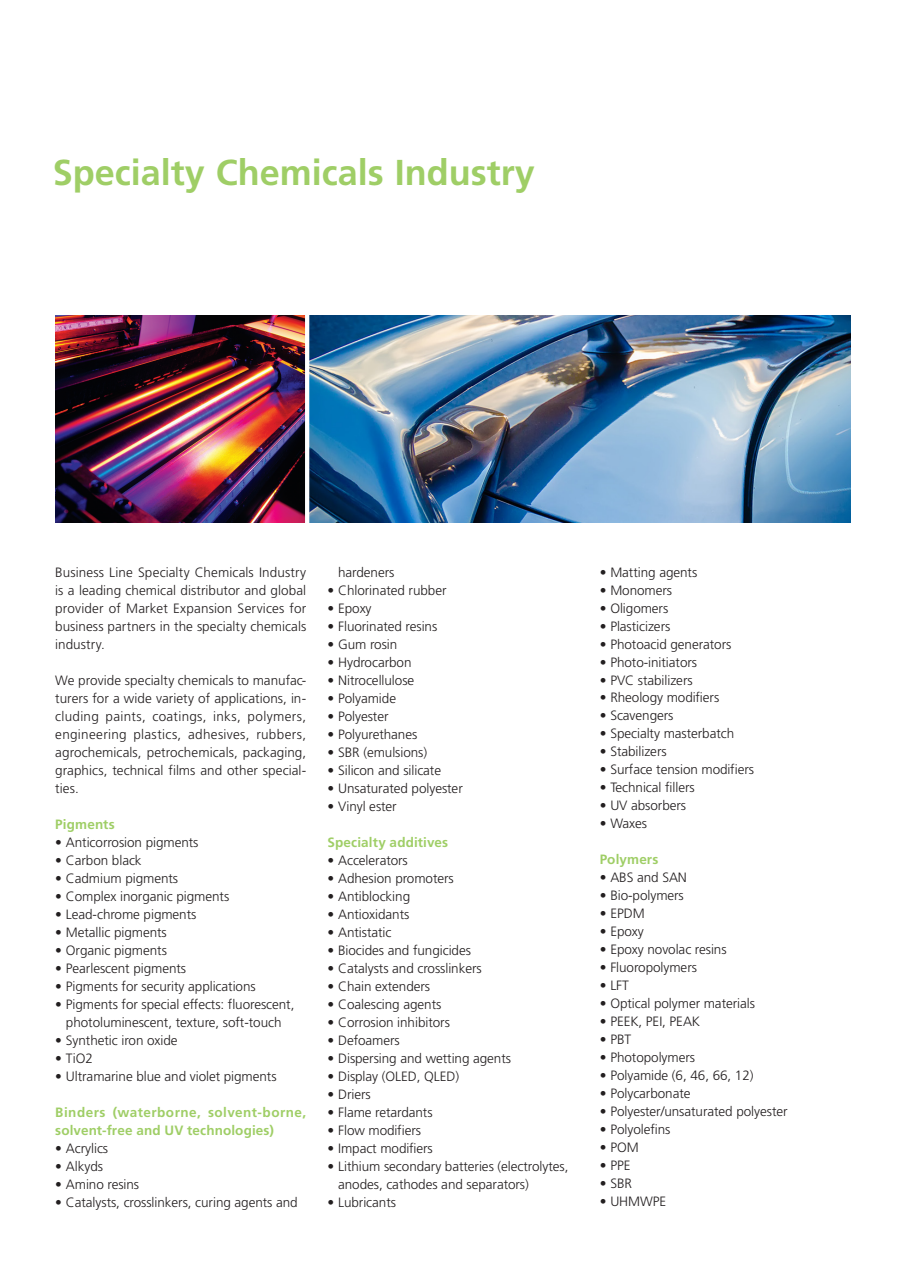
<style>
.page{position:relative;width:906px;height:1263px;background:#fff}
.page>*{position:absolute;margin:0;border:0;box-sizing:border-box;transform-origin:0 0}
.t1{font:700 36px "Frutiger LT Pro";color:#9fce66}
.t2{font:300 13.5px/18px "Frutiger LT Pro";letter-spacing:-.005em;color:#231f20;text-align:justify}
.t3{font:700 13.5px/18px "Frutiger LT Pro";letter-spacing:.01em;color:#9fce66}
</style>
<div class="page">
<img style="left:309px;top:316px;width:542px;height:207px">
<img style="left:55px;top:316px;width:250px;height:207px">
<h1 class="t1" style="left:53px;top:151px;width:484px">Specialty Chemicals Industry</h1>
<p class="t2" style="left:55px;top:563px;width:252px">Business Line Specialty Chemicals Industry is a leading chemical distributor and global provider of Market Expansion Services for business partners in the specialty chemicals industry.</p>
<p class="t2" style="left:55px;top:671px;width:252px">We provide specialty chemicals to manufac&shy;turers for a wide variety of applications, in&shy;cluding paints, coatings, inks, polymers, engineering plastics, adhesives, rubbers, agrochemicals, petrochemicals, packaging, graphics, technical films and other special&shy;ties.</p>
<p class="t3" style="left:55px;top:815px;width:61px">Pigments</p>
<p class="t2" style="left:55px;top:833px;width:145px">• Anticorrosion pigments</p>
<p class="t2" style="left:55px;top:851px;width:88px">• Carbon black</p>
<p class="t2" style="left:55px;top:869px;width:124px">• Cadmium pigments</p>
<p class="t2" style="left:55px;top:887px;width:175px">• Complex inorganic pigments</p>
<p class="t2" style="left:55px;top:905px;width:143px">• Lead-chrome pigments</p>
<p class="t2" style="left:55px;top:923px;width:113px">• Metallic pigments</p>
<p class="t2" style="left:55px;top:941px;width:113px">• Organic pigments</p>
<p class="t2" style="left:55px;top:959px;width:132px">• Pearlescent pigments</p>
<p class="t2" style="left:55px;top:977px;width:202px">• Pigments for security applications</p>
<p class="t2" style="left:55px;top:995px;width:241px;text-align:center">• Pigments for special effects: fluorescent, photoluminescent, texture, soft-touch</p>
<p class="t2" style="left:55px;top:1031px;width:124px">• Synthetic iron oxide</p>
<p class="t2" style="left:55px;top:1049px;width:39px">• TiO2</p>
<p class="t2" style="left:55px;top:1067px;width:223px">• Ultramarine blue and violet pigments</p>
<p class="t3" style="left:55px;top:1103px;width:252px">Binders (waterborne, solvent-borne, solvent-free and UV technologies)</p>
<p class="t2" style="left:55px;top:1139px;width:54px">• Acrylics</p>
<p class="t2" style="left:55px;top:1157px;width:49px">• Alkyds</p>
<p class="t2" style="left:55px;top:1175px;width:85px">• Amino resins</p>
<p class="t2" style="left:55px;top:1193px;width:244px">• Catalysts, crosslinkers, curing agents and</p>
<p class="t2" style="left:338px;top:563px;width:58px">hardeners</p>
<p class="t2" style="left:327px;top:581px;width:121px">• Chlorinated rubber</p>
<p class="t2" style="left:327px;top:599px;width:46px">• Epoxy</p>
<p class="t2" style="left:327px;top:617px;width:111px">• Fluorinated resins</p>
<p class="t2" style="left:327px;top:635px;width:71px">• Gum rosin</p>
<p class="t2" style="left:327px;top:653px;width:85px">• Hydrocarbon</p>
<p class="t2" style="left:327px;top:671px;width:88px">• Nitrocellulose</p>
<p class="t2" style="left:327px;top:689px;width:70px">• Polyamide</p>
<p class="t2" style="left:327px;top:707px;width:63px">• Polyester</p>
<p class="t2" style="left:327px;top:725px;width:91px">• Polyurethanes</p>
<p class="t2" style="left:327px;top:743px;width:101px">• SBR (emulsions)</p>
<p class="t2" style="left:327px;top:761px;width:115px">• Silicon and silicate</p>
<p class="t2" style="left:327px;top:779px;width:137px">• Unsaturated polyester</p>
<p class="t2" style="left:327px;top:797px;width:71px">• Vinyl ester</p>
<p class="t3" style="left:327px;top:833px;width:122px">Specialty additives</p>
<p class="t2" style="left:327px;top:851px;width:82px">• Accelerators</p>
<p class="t2" style="left:327px;top:869px;width:128px">• Adhesion promoters</p>
<p class="t2" style="left:327px;top:887px;width:84px">• Antiblocking</p>
<p class="t2" style="left:327px;top:905px;width:83px">• Antioxidants</p>
<p class="t2" style="left:327px;top:923px;width:66px">• Antistatic</p>
<p class="t2" style="left:327px;top:941px;width:145px">• Biocides and fungicides</p>
<p class="t2" style="left:327px;top:959px;width:156px">• Catalysts and crosslinkers</p>
<p class="t2" style="left:327px;top:977px;width:104px">• Chain extenders</p>
<p class="t2" style="left:327px;top:995px;width:115px">• Coalescing agents</p>
<p class="t2" style="left:327px;top:1013px;width:124px">• Corrosion inhibitors</p>
<p class="t2" style="left:327px;top:1031px;width:74px">• Defoamers</p>
<p class="t2" style="left:327px;top:1049px;width:185px">• Dispersing and wetting agents</p>
<p class="t2" style="left:327px;top:1067px;width:133px">• Display (OLED, QLED)</p>
<p class="t2" style="left:327px;top:1085px;width:45px">• Driers</p>
<p class="t2" style="left:327px;top:1103px;width:107px">• Flame retardants</p>
<p class="t2" style="left:327px;top:1121px;width:95px">• Flow modifiers</p>
<p class="t2" style="left:327px;top:1139px;width:107px">• Impact modifiers</p>
<p class="t2" style="left:338px;top:1157px;width:232px;text-indent:-11px">• Lithium secondary batteries (electrolytes, anodes, cathodes and separators)</p>
<p class="t2" style="left:327px;top:1193px;width:70px">• Lubricants</p>
<p class="t2" style="left:600px;top:563px;width:99px">• Matting agents</p>
<p class="t2" style="left:600px;top:581px;width:74px">• Monomers</p>
<p class="t2" style="left:600px;top:599px;width:70px">• Oligomers</p>
<p class="t2" style="left:600px;top:617px;width:72px">• Plasticizers</p>
<p class="t2" style="left:600px;top:635px;width:133px">• Photoacid generators</p>
<p class="t2" style="left:600px;top:653px;width:99px">• Photo-initiators</p>
<p class="t2" style="left:600px;top:671px;width:94px">• PVC stabilizers</p>
<p class="t2" style="left:600px;top:689px;width:121px">• Rheology modifiers</p>
<p class="t2" style="left:600px;top:707px;width:75px">• Scavengers</p>
<p class="t2" style="left:600px;top:725px;width:136px">• Specialty masterbatch</p>
<p class="t2" style="left:600px;top:743px;width:68px">• Stabilizers</p>
<p class="t2" style="left:600px;top:761px;width:156px">• Surface tension modifiers</p>
<p class="t2" style="left:600px;top:779px;width:97px">• Technical fillers</p>
<p class="t2" style="left:600px;top:797px;width:88px">• UV absorbers</p>
<p class="t2" style="left:600px;top:815px;width:49px">• Waxes</p>
<p class="t3" style="left:600px;top:851px;width:60px">Polymers</p>
<p class="t2" style="left:600px;top:869px;width:89px">• ABS and SAN</p>
<p class="t2" style="left:600px;top:887px;width:86px">• Bio-polymers</p>
<p class="t2" style="left:600px;top:905px;width:46px">• EPDM</p>
<p class="t2" style="left:600px;top:923px;width:46px">• Epoxy</p>
<p class="t2" style="left:600px;top:941px;width:128px">• Epoxy novolac resins</p>
<p class="t2" style="left:600px;top:959px;width:99px">• Fluoropolymers</p>
<p class="t2" style="left:600px;top:977px;width:31px">• LFT</p>
<p class="t2" style="left:600px;top:995px;width:157px">• Optical polymer materials</p>
<p class="t2" style="left:600px;top:1013px;width:102px">• PEEK, PEI, PEAK</p>
<p class="t2" style="left:600px;top:1031px;width:33px">• PBT</p>
<p class="t2" style="left:600px;top:1049px;width:97px">• Photopolymers</p>
<p class="t2" style="left:600px;top:1067px;width:155px">• Polyamide (6, 46, 66, 12)</p>
<p class="t2" style="left:600px;top:1085px;width:92px">• Polycarbonate</p>
<p class="t2" style="left:600px;top:1103px;width:189px">• Polyester/unsaturated polyester</p>
<p class="t2" style="left:600px;top:1121px;width:72px">• Polyolefins</p>
<p class="t2" style="left:600px;top:1139px;width:40px">• POM</p>
<p class="t2" style="left:600px;top:1157px;width:32px">• PPE</p>
<p class="t2" style="left:600px;top:1175px;width:34px">• SBR</p>
<p class="t2" style="left:600px;top:1193px;width:68px">• UHMWPE</p>
</div>
